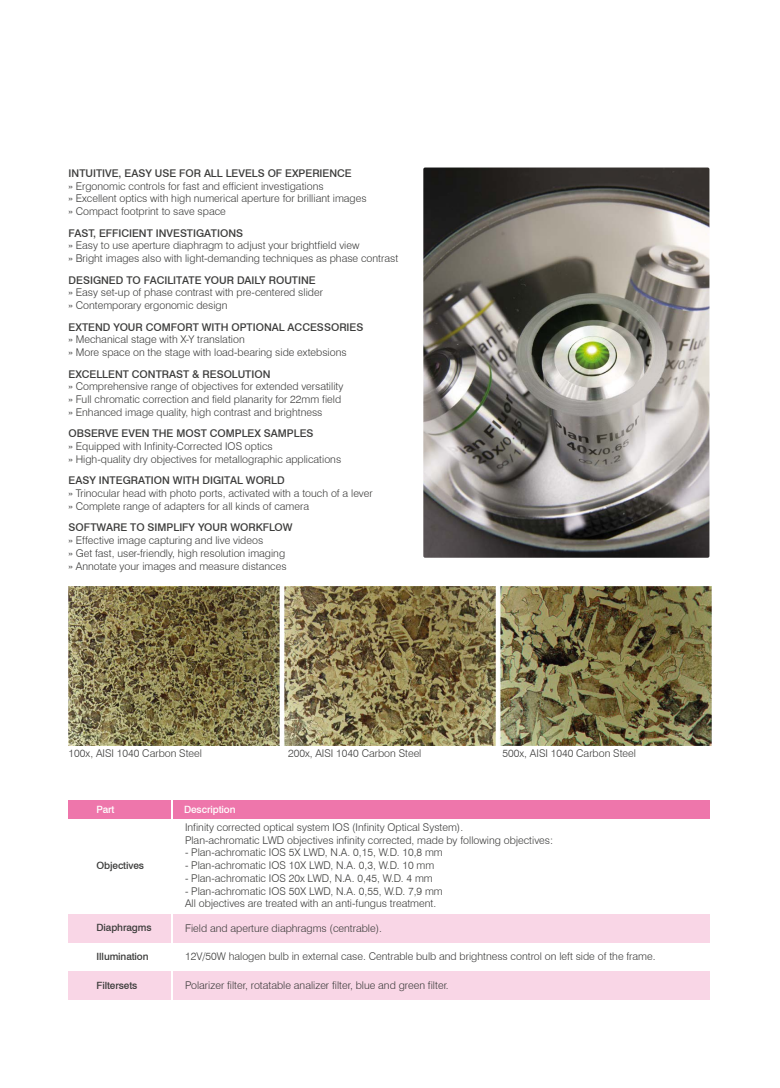
<style>
.page{position:relative;width:780px;height:1088px;background:#fff}
.page>*{position:absolute;margin:0;border:0;box-sizing:border-box;transform-origin:0 0}
.t1{font:300 10.62px/12.8px "Swiss 721 BT";color:#3c3c3b}
.t2{font:500 10.62px "Swiss 721 BT";color:#3c3c3b}
.t3{font:500 10px "Swiss 721 BT";letter-spacing:-.01em;color:#3c3c3b}
.t4{font:500 10px "Swiss 721 BT";letter-spacing:-.01em;color:#fff}
</style>
<div class="page">
<div style="left:69px;top:914px;width:641px;height:28px;background:#f9d6e6"></div>
<div style="left:69px;top:800px;width:641px;height:19px;background:#ee76ab"></div>
<div style="left:69px;top:971px;width:641px;height:29px;background:#f9d6e6"></div>
<hr style="left:172px;top:799px;width:1px;height:204px;background:#fff">
<img style="left:423px;top:167px;width:286px;height:391px">
<img style="left:68px;top:587px;width:643px;height:158px">
<p class="t2" style="left:69px;top:167px;width:284px">INTUITIVE, EASY USE FOR ALL LEVELS OF EXPERIENCE</p>
<p class="t1" style="left:69px;top:179px;width:299px">» Ergonomic controls for fast and efficient investigations<br>» Excellent optics with high numerical aperture for brilliant images » Compact footprint to save space</p>
<p class="t2" style="left:69px;top:226px;width:176px">FAST, EFFICIENT INVESTIGATIONS</p>
<p class="t1" style="left:69px;top:239px;width:331px">» Easy to use aperture diaphragm to adjust your brightfield view<br>» Bright images also with light-demanding techniques as phase contrast</p>
<p class="t2" style="left:69px;top:273px;width:248px">DESIGNED TO FACILITATE YOUR DAILY ROUTINE</p>
<p class="t1" style="left:69px;top:286px;width:256px">» Easy set-up of phase contrast with pre-centered slider » Contemporary ergonomic design</p>
<p class="t2" style="left:69px;top:320px;width:296px">EXTEND YOUR COMFORT WITH OPTIONAL ACCESSORIES</p>
<p class="t1" style="left:69px;top:333px;width:279px">» Mechanical stage with X-Y translation<br>» More space on the stage with load-bearing side extebsions</p>
<p class="t2" style="left:69px;top:367px;width:203px">EXCELLENT CONTRAST &amp; RESOLUTION</p>
<p class="t1" style="left:69px;top:380px;width:276px">» Comprehensive range of objectives for extended versatility » Full chromatic correction and field planarity for 22mm field » Enhanced image quality, high contrast and brightness</p>
<p class="t2" style="left:69px;top:427px;width:246px">OBSERVE EVEN THE MOST COMPLEX SAMPLES</p>
<p class="t1" style="left:69px;top:440px;width:274px">» Equipped with Infinity-Corrected IOS optics<br>» High-quality dry objectives for metallographic applications</p>
<p class="t2" style="left:69px;top:474px;width:217px">EASY INTEGRATION WITH DIGITAL WORLD</p>
<p class="t1" style="left:69px;top:487px;width:305px">» Trinocular head with photo ports, activated with a touch of a lever » Complete range of adapters for all kinds of camera</p>
<p class="t2" style="left:69px;top:521px;width:225px">SOFTWARE TO SIMPLIFY YOUR WORKFLOW</p>
<p class="t1" style="left:69px;top:534px;width:219px">» Effective image capturing and live videos<br>» Get fast, user-friendly, high resolution imaging » Annotate your images and measure distances</p>
<p class="t1" style="left:69px;top:746px;width:135px">100x, AISI 1040 Carbon Steel</p>
<p class="t1" style="left:288px;top:746px;width:135px">200x, AISI 1040 Carbon Steel</p>
<p class="t1" style="left:502px;top:746px;width:135px">500x, AISI 1040 Carbon Steel</p>
<p class="t4" style="left:97px;top:804px;width:19px">Part</p>
<p class="t4" style="left:184px;top:804px;width:53px">Description</p>
<p class="t3" style="left:97px;top:859px;width:49px">Objectives</p>
<p class="t1" style="left:185px;top:820px;width:369px">Infinity corrected optical system IOS (Infinity Optical System).<br>Plan-achromatic LWD objectives infinity corrected, made by following objectives:</p>
<p class="t1" style="left:185px;top:846px;width:259px">- Plan-achromatic IOS 5X LWD, N.A. 0,15, W.D. 10,8 mm</p>
<p class="t1" style="left:185px;top:859px;width:251px">- Plan-achromatic IOS 10X LWD, N.A. 0,3, W.D. 10 mm</p>
<p class="t1" style="left:185px;top:871px;width:249px">- Plan-achromatic IOS 20x LWD, N.A. 0,45, W.D. 4 mm</p>
<p class="t1" style="left:185px;top:884px;width:259px">- Plan-achromatic IOS 50X LWD, N.A. 0,55, W.D. 7,9 mm<br>All objectives are treated with an anti-fungus treatment.</p>
<p class="t3" style="left:97px;top:922px;width:56px">Diaphragms</p>
<p class="t1" style="left:185px;top:921px;width:198px">Field and aperture diaphragms (centrable).</p>
<p class="t3" style="left:97px;top:950px;width:54px">Illumination</p>
<p class="t1" style="left:185px;top:950px;width:472px">12V/50W halogen bulb in external case. Centrable bulb and brightness control on left side of the frame.</p>
<p class="t3" style="left:97px;top:979px;width:42px">Filtersets</p>
<p class="t1" style="left:185px;top:979px;width:265px">Polarizer filter, rotatable analizer filter, blue and green filter.</p>
</div>
